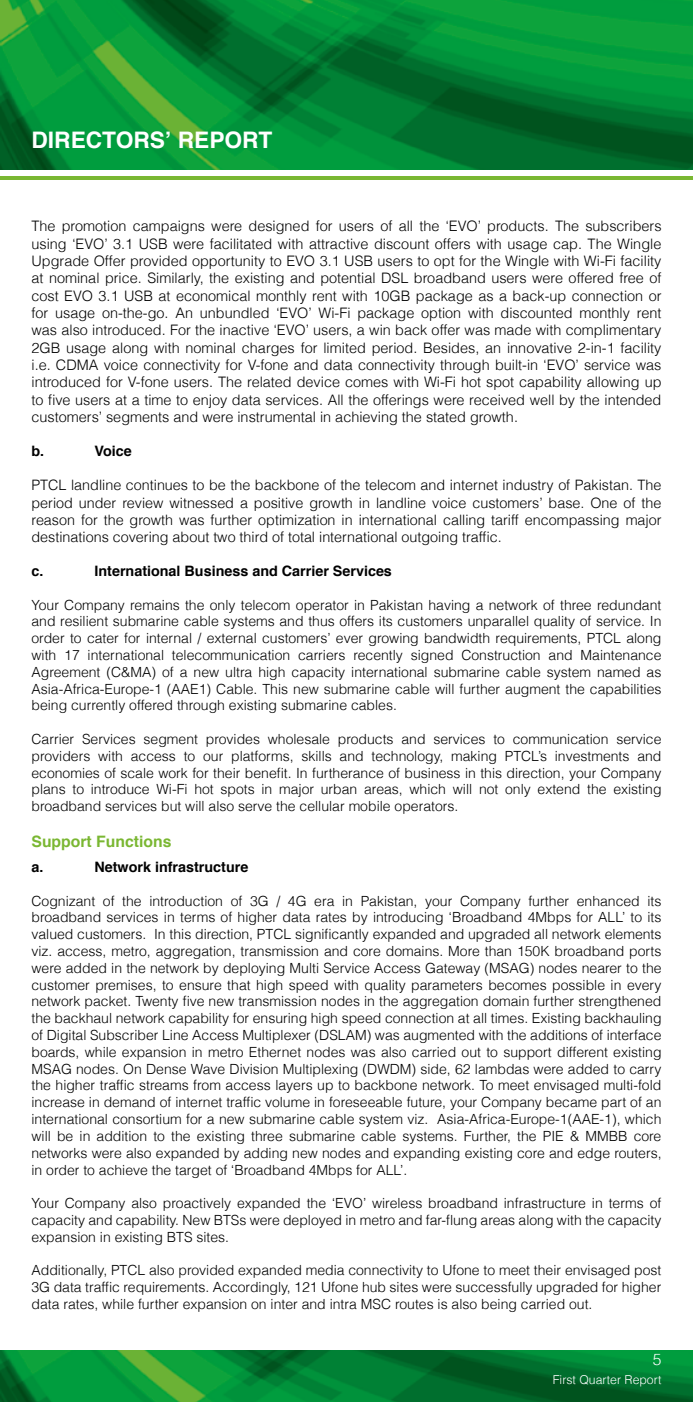
<style>
.page{position:relative;width:693px;height:1402px;background:#fff}
.page>*{position:absolute;margin:0;border:0;box-sizing:border-box;transform-origin:0 0}
.t1{font:700 22.75px "Helvetica";color:#fff}
.t2{font:700 15.75px "Helvetica";color:#7ab732}
.t3{font:300 15.75px "Helvetica";color:#fff}
.t4{font:300 14.35px/17.3px "Helvetica";color:#000;text-align:justify}
.t5{font:700 14.35px "Helvetica";color:#000}
.t6{font:300 14px/16.8px "Helvetica";color:#000;text-align:justify}
.t7{font:300 12.25px "Helvetica";color:#fff}
</style>
<div class="page">
<img style="left:0;top:0;width:693px;height:169px">
<img style="left:0;top:1350px;width:693px;height:52px">
<hr style="left:0;top:176px;width:693px;height:4px;background:#7ab732">
<h1 class="t1" style="left:32px;top:121px;width:56px">directo</h1>
<h1 class="t1" style="left:133px;top:121px;width:77px">rs’ repo</h1>
<h1 class="t1" style="left:242px;top:121px;width:26px">rt</h1>
<p class="t4" style="left:32px;top:217px;width:632px">The promotion campaigns were designed for users of all the ‘EVO’ products. The subscribers using ‘EVO’ 3.1 USB were facilitated with attractive discount offers with usage cap. The Wingle Upgrade Offer provided opportunity to EVO 3.1 USB users to opt for the Wingle with Wi-Fi facility at nominal price. Similarly, the existing and potential DSL broadband users were offered free of cost EVO 3.1 USB at economical monthly rent with 10GB package as a back-up connection or for usage on-the-go. An unbundled ‘EVO’ Wi-Fi package option with discounted monthly rent was also introduced. For the inactive ‘EVO’ users, a win back offer was made with complimentary 2GB usage along with nominal charges for limited period. Besides, an innovative 2-in-1 facility i.e. CDMA voice connectivity for V-fone and data connectivity through built-in ‘EVO’ service was introduced for V-fone users. The related device comes with Wi-Fi hot spot capability allowing up to five users at a time to enjoy data services. All the offerings were received well by the intended customers’ segments and were instrumental in achieving the stated growth.</p>
<p class="t5" style="left:32px;top:439px;width:14px">b.</p>
<p class="t5" style="left:95px;top:439px;width:39px">Voice</p>
<p class="t4" style="left:32px;top:476px;width:632px">PTCL landline continues to be the backbone of the telecom and internet industry of Pakistan. The period under review witnessed a positive growth in landline voice customers’ base. One of the reason for the growth was further optimization in international calling tariff encompassing major destinations covering about two third of total international outgoing traffic.</p>
<p class="t5" style="left:32px;top:559px;width:13px">c.</p>
<p class="t5" style="left:94px;top:559px;width:299px">International Business and Carrier Services</p>
<p class="t6" style="left:32px;top:596px;width:632px">Your Company remains the only telecom operator in Pakistan having a network of three redundant and resilient submarine cable systems and thus offers its customers unparallel quality of service. In order to cater for internal / external customers’ ever growing bandwidth requirements, PTCL along with 17 international telecommunication carriers recently signed Construction and Maintenance Agreement (C&amp;MA) of a new ultra high capacity international submarine cable system named as Asia-Africa-Europe-1 (AAE1) Cable. This new submarine cable will further augment the capabilities being currently offered through existing submarine cables.</p>
<p class="t6" style="left:32px;top:730px;width:632px">Carrier Services segment provides wholesale products and services to communication service providers with access to our platforms, skills and technology, making PTCL’s investments and economies of scale work for their benefit. In furtherance of business in this direction, your Company plans to introduce Wi-Fi hot spots in major urban areas, which will not only extend the existing broadband services but will also serve the cellular mobile operators.</p>
<p class="t2" style="left:32px;top:829px;width:142px">Support Functions</p>
<p class="t5" style="left:32px;top:855px;width:13px">a.</p>
<p class="t5" style="left:94px;top:855px;width:155px">Network infrastructure</p>
<p class="t6" style="left:32px;top:892px;width:632px">Cognizant of the introduction of 3G / 4G era in Pakistan, your Company further enhanced its broadband services in terms of higher data rates by introducing ‘Broadband 4Mbps for ALL’ to its valued customers. In this direction, PTCL significantly expanded and upgraded all network elements viz. access, metro, aggregation, transmission and core domains. More than 150K broadband ports were added in the network by deploying Multi Service Access Gateway (MSAG) nodes nearer to the customer premises, to ensure that high speed with quality parameters becomes possible in every network packet. Twenty five new transmission nodes in the aggregation domain further strengthened the backhaul network capability for ensuring high speed connection at all times. Existing backhauling of Digital Subscriber Line Access Multiplexer (DSLAM) was augmented with the additions of interface boards, while expansion in metro Ethernet nodes was also carried out to support different existing MSAG nodes. On Dense Wave Division Multiplexing (DWDM) side, 62 lambdas were added to carry the higher traffic streams from access layers up to backbone network. To meet envisaged multi-fold increase in demand of internet traffic volume in foreseeable future, your Company became part of an international consortium for a new submarine cable system viz. Asia-Africa-Europe-1(AAE-1), which will be in addition to the existing three submarine cable systems. Further, the PIE &amp; MMBB core networks were also expanded by adding new nodes and expanding existing core and edge routers, in order to achieve the target of ‘Broadband 4Mbps for ALL’.</p>
<p class="t6" style="left:32px;top:1194px;width:632px">Your Company also proactively expanded the ‘EVO’ wireless broadband infrastructure in terms of capacity and capability. New BTSs were deployed in metro and far-flung areas along with the capacity expansion in existing BTS sites.</p>
<p class="t6" style="left:32px;top:1262px;width:631px">Additionally, PTCL also provided expanded media connectivity to Ufone to meet their envisaged post 3G data traffic requirements. Accordingly, 121 Ufone hub sites were successfully upgraded for higher data rates, while further expansion on inter and intra MSC routes is also being carried out.</p>
<p class="t3" style="left:653px;top:1349px;width:10px">5</p>
<p class="t7" style="left:553px;top:1372px;width:110px">First Quarter Report</p>
</div>
